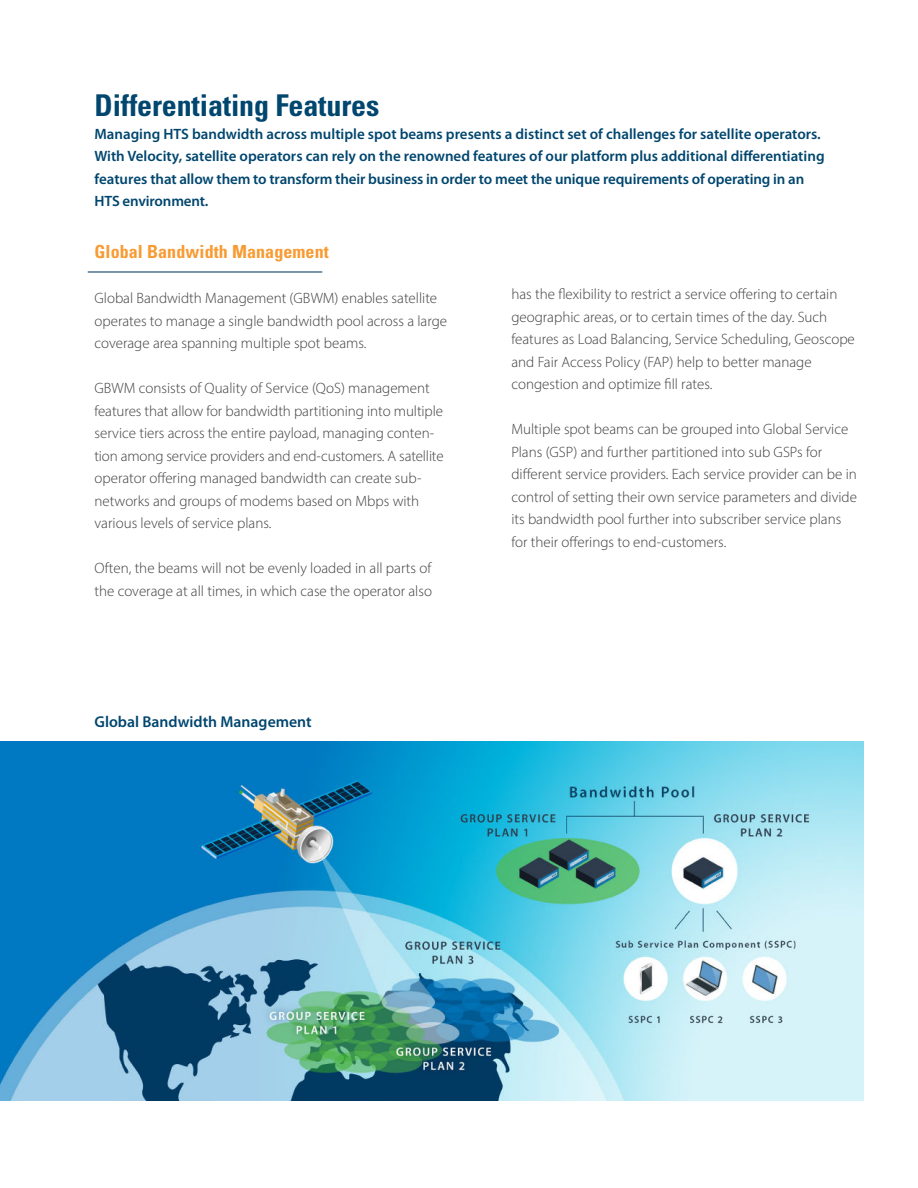
<style>
.page{position:relative;width:918px;height:1188px;background:#fff}
.page>*{position:absolute;margin:0;border:0;box-sizing:border-box;transform-origin:0 0}
.t1{font:700 condensed 30px "Univers LT Std";letter-spacing:-.005em;color:#00466f}
.t2{font:700 condensed 18px "Univers LT Std";letter-spacing:.005em;color:#f89b33}
.t3{font:600 15.75px "Myriad Pro";color:#00466f}
.t4{font:300 15px/22.5px "Myriad Pro";color:#3e3e3f}
.t5{font:600 15px/22.5px "Myriad Pro";color:#00466f}
</style>
<div class="page">
<img style="left:0;top:741px;width:864px;height:360px">
<hr style="left:88px;top:271px;width:234px;height:2px;background:#003a62">
<h1 class="t1" style="left:94px;top:94px;width:286px">Differentiating Features</h1>
<p class="t5" style="left:94px;top:124px;width:732px">Managing HTS bandwidth across multiple spot beams presents a distinct set of challenges for satellite operators.<br>With Velocity, satellite operators can rely on the renowned features of our platform plus additional differentiating features that allow them to transform their business in order to meet the unique requirements of operating in an HTS environment.</p>
<p class="t2" style="left:94px;top:245px;width:236px">Global Bandwidth Management</p>
<p class="t4" style="left:94px;top:288px;width:354px">Global Bandwidth Management (GBWM) enables satellite operates to manage a single bandwidth pool across a large coverage area spanning multiple spot beams.</p>
<p class="t4" style="left:94px;top:378px;width:351px">GBWM consists of Quality of Service (QoS) management features that allow for bandwidth partitioning into multiple service tiers across the entire payload, managing conten&shy;tion among service providers and end-customers. A satellite operator offering managed bandwidth can create sub&shy;networks and groups of modems based on Mbps with various levels of service plans.</p>
<p class="t4" style="left:94px;top:558px;width:339px">Often, the beams will not be evenly loaded in all parts of the coverage at all times, in which case the operator also</p>
<p class="t4" style="left:511px;top:284px;width:345px">has the flexibility to restrict a service offering to certain geographic areas, or to certain times of the day. Such features as Load Balancing, Service Scheduling, Geoscope and Fair Access Policy (FAP) help to better manage congestion and optimize fill rates.</p>
<p class="t4" style="left:511px;top:419px;width:347px">Multiple spot beams can be grouped into Global Service Plans (GSP) and further partitioned into sub GSPs for different service providers. Each service provider can be in control of setting their own service parameters and divide its bandwidth pool further into subscriber service plans for their offerings to end-customers.</p>
<p class="t3" style="left:94px;top:715px;width:219px">Global Bandwidth Management</p>
</div>
